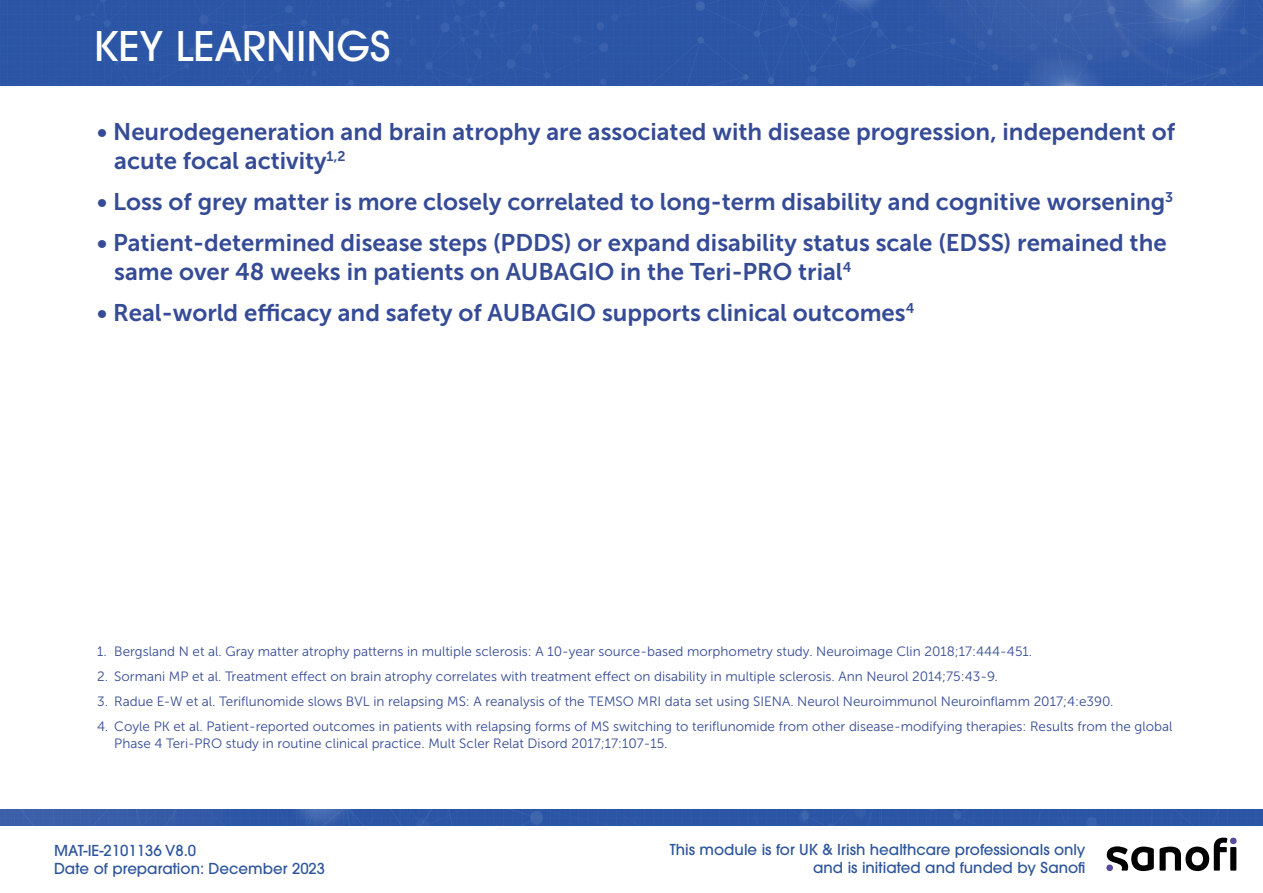
<style>
.page{position:relative;width:1263px;height:893px;background:#fff}
.page>*{position:absolute;margin:0;border:0;box-sizing:border-box;transform-origin:0 0}
.t1{font:500 40.5px "ITC Avant Garde Pro";color:#fff}
.t2{font:24px/28.5px "Museo Sans 700";color:#354b96}
.t3{font:500 15px/18px "ITC Avant Garde Pro";color:#2d559c}
.t4{font:13.5px/16.5px "Museo Sans 300";color:#354b96}
</style>
<div class="page">
<img style="left:0;top:0;width:1263px;height:85px">
<img style="left:0;top:809px;width:1263px;height:16px">
<svg style="left:1107px;top:838px;width:129px;height:33px"></svg>
<p class="t1" style="left:93px;top:20px;width:298px">KEY LEARNINGS</p>
<p class="t2" style="left:114px;top:118px;width:1062px;text-indent:-17px">• Neurodegeneration and brain atrophy are associated with disease progression, independent of acute focal activity<sup>1,2</sup></p>
<p class="t2" style="left:97px;top:187px;width:1077px">• Loss of grey matter is more closely correlated to long-term disability and cognitive worsening<sup>3</sup></p>
<p class="t2" style="left:114px;top:229px;width:1054px;text-indent:-17px">• Patient-determined disease steps (PDDS) or expand disability status scale (EDSS) remained the same over 48 weeks in patients on AUBAGIO in the Teri-PRO trial<sup>4</sup></p>
<p class="t2" style="left:97px;top:298px;width:819px">• Real-world efficacy and safety of AUBAGIO supports clinical outcomes<sup>4</sup></p>
<p class="t4" style="left:97px;top:643px;width:936px">1. Bergsland N et al. Gray matter atrophy patterns in multiple sclerosis: A 10-year source-based morphometry study. Neuroimage Clin 2018;17:444-451.</p>
<p class="t4" style="left:97px;top:668px;width:902px">2. Sormani MP et al. Treatment effect on brain atrophy correlates with treatment effect on disability in multiple sclerosis. Ann Neurol 2014;75:43-9.</p>
<p class="t4" style="left:97px;top:693px;width:1018px">3. Radue E-W et al. Teriflunomide slows BVL in relapsing MS: A reanalysis of the TEMSO MRI data set using SIENA. Neurol Neuroimmunol Neuroinflamm 2017;4:e390.</p>
<p class="t4" style="left:114px;top:718px;width:1060px;text-indent:-17px">4. Coyle PK et al. Patient-reported outcomes in patients with relapsing forms of MS switching to teriflunomide from other disease-modifying therapies: Results from the global<br>Phase 4 Teri-PRO study in routine clinical practice. Mult Scler Relat Disord 2017;17:107-15.</p>
<p class="t3" style="left:54px;top:841px;width:273px">MAT-IE-2101136 V8.0<br>Date of preparation: December 2023</p>
<p class="t3" style="left:670px;top:840px;width:417px">This module is for UK &amp; Irish healthcare professionals only</p>
<p class="t3" style="left:813px;top:858px;width:274px">and is initiated and funded by Sanofi</p>
</div>
